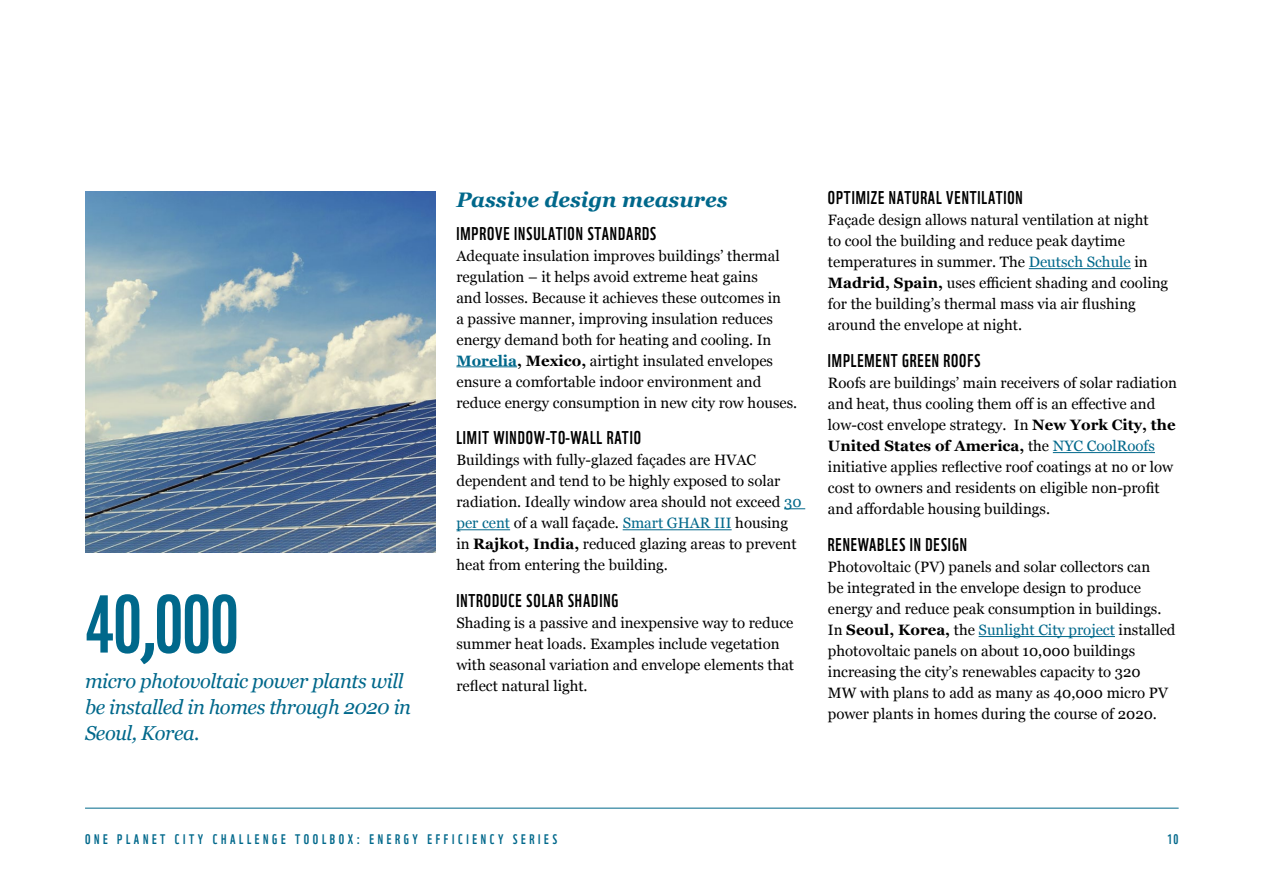
<style>
.page{position:relative;width:1263px;height:893px;background:#fff}
.page>*{position:absolute;margin:0;border:0;box-sizing:border-box;transform-origin:0 0}
.t1{font:79.5px "WWF";color:#00688b}
.t2{font:italic 700 21px "Georgia";color:#00688b}
.t3{font:italic 20.1px/26.1px "Georgia";letter-spacing:-.02em;color:#00688b}
.t4{font:18px "WWF";letter-spacing:.05em;color:#000}
.t5{font:15px/21px "Georgia";color:#000}
.t6{font:13.5px "WWF";letter-spacing:.27em;color:#00688b}
.s1{font-weight:700;color:#00688b}
.s2{font-weight:700}
.s3{color:#00688b}
</style>
<div class="page">
<hr style="left:85px;top:808px;width:1094px;height:1px;background:#00688b">
<hr style="left:456px;top:366px;width:61px;height:1px;background:#00688b">
<svg style="left:784px;top:508px;width:21px;height:1px"></svg>
<hr style="left:456px;top:529px;width:54px;height:1px;background:#00688b">
<hr style="left:623px;top:529px;width:109px;height:1px;background:#00688b">
<hr style="left:1029px;top:268px;width:102px;height:1px;background:#00688b">
<hr style="left:1053px;top:452px;width:102px;height:1px;background:#00688b">
<hr style="left:978px;top:636px;width:137px;height:1px;background:#00688b">
<img style="left:86px;top:191px;width:349px;height:362px">
<h1 class="t1" style="left:85px;top:562px;width:156px">40,000</h1>
<h3 class="t3" style="left:85px;top:667px;width:328px">micro photovoltaic power plants will be installed in homes through 2020 in<br>Seoul, Korea.</h3>
<h2 class="t2" style="left:456px;top:184px;width:273px">Passive design measures</h2>
<p class="t4" style="left:456px;top:219px;width:201px">IMPROVE INSULATION STANDARDS</p>
<p class="t5" style="left:456px;top:244px;width:342px">Adequate insulation improves buildings’ thermal regulation – it helps avoid extreme heat gains<br>and losses. Because it achieves these outcomes in<br>a passive manner, improving insulation reduces energy demand both for heating and cooling. In <span class="s1">Morelia</span><span class="s2">, Mexico,</span> airtight insulated envelopes ensure a comfortable indoor environment and reduce energy consumption in new city row houses.</p>
<p class="t4" style="left:456px;top:424px;width:186px">LIMIT WINDOW-TO-WALL RATIO</p>
<p class="t5" style="left:456px;top:449px;width:347px">Buildings with fully-glazed façades are HVAC dependent and tend to be highly exposed to solar radiation. Ideally window area should not exceed <span class="s3">30 per cent</span> of a wall façade. <span class="s3">Smart GHAR III</span> housing in <span class="s2">Rajkot, India,</span> reduced glazing areas to prevent heat from entering the building.</p>
<p class="t4" style="left:456px;top:587px;width:163px">INTRODUCE SOLAR SHADING</p>
<p class="t5" style="left:456px;top:612px;width:339px">Shading is a passive and inexpensive way to reduce summer heat loads. Examples include vegetation with seasonal variation and envelope elements that reflect natural light.</p>
<p class="t4" style="left:828px;top:184px;width:196px">OPTIMIZE NATURAL VENTILATION</p>
<p class="t5" style="left:828px;top:209px;width:342px">Façade design allows natural ventilation at night<br>to cool the building and reduce peak daytime temperatures in summer. The <span class="s3">Deutsch Schule</span> in <span class="s2">Madrid, Spain,</span> uses efficient shading and cooling for the building’s thermal mass via air flushing around the envelope at night.</p>
<p class="t4" style="left:828px;top:347px;width:154px">IMPLEMENT GREEN ROOFS</p>
<p class="t5" style="left:828px;top:372px;width:350px">Roofs are buildings’ main receivers of solar radiation and heat, thus cooling them off is an effective and low-cost envelope strategy. In <span class="s2">New York City, the United States of America,</span> the <span class="s3">NYC CoolRoofs </span>initiative applies reflective roof coatings at no or low cost to owners and residents on eligible non-profit and affordable housing buildings.</p>
<p class="t4" style="left:828px;top:531px;width:140px">RENEWABLES IN DESIGN</p>
<p class="t5" style="left:828px;top:556px;width:349px">Photovoltaic (PV) panels and solar collectors can<br>be integrated in the envelope design to produce energy and reduce peak consumption in buildings.<br>In <span class="s2">Seoul, Korea,</span> the <span class="s3">Sunlight City project</span> installed photovoltaic panels on about 10,000 buildings increasing the city’s renewables capacity to 320<br>MW with plans to add as many as 40,000 micro PV power plants in homes during the course of 2020.</p>
<p class="t6" style="left:85px;top:828px;width:474px">ONE PLANET CITY CHALLENGE TOOLBOX: ENERGY EFFICIENCY SERIES</p>
<p class="t6" style="left:1167px;top:828px;width:13px">10</p>
</div>
